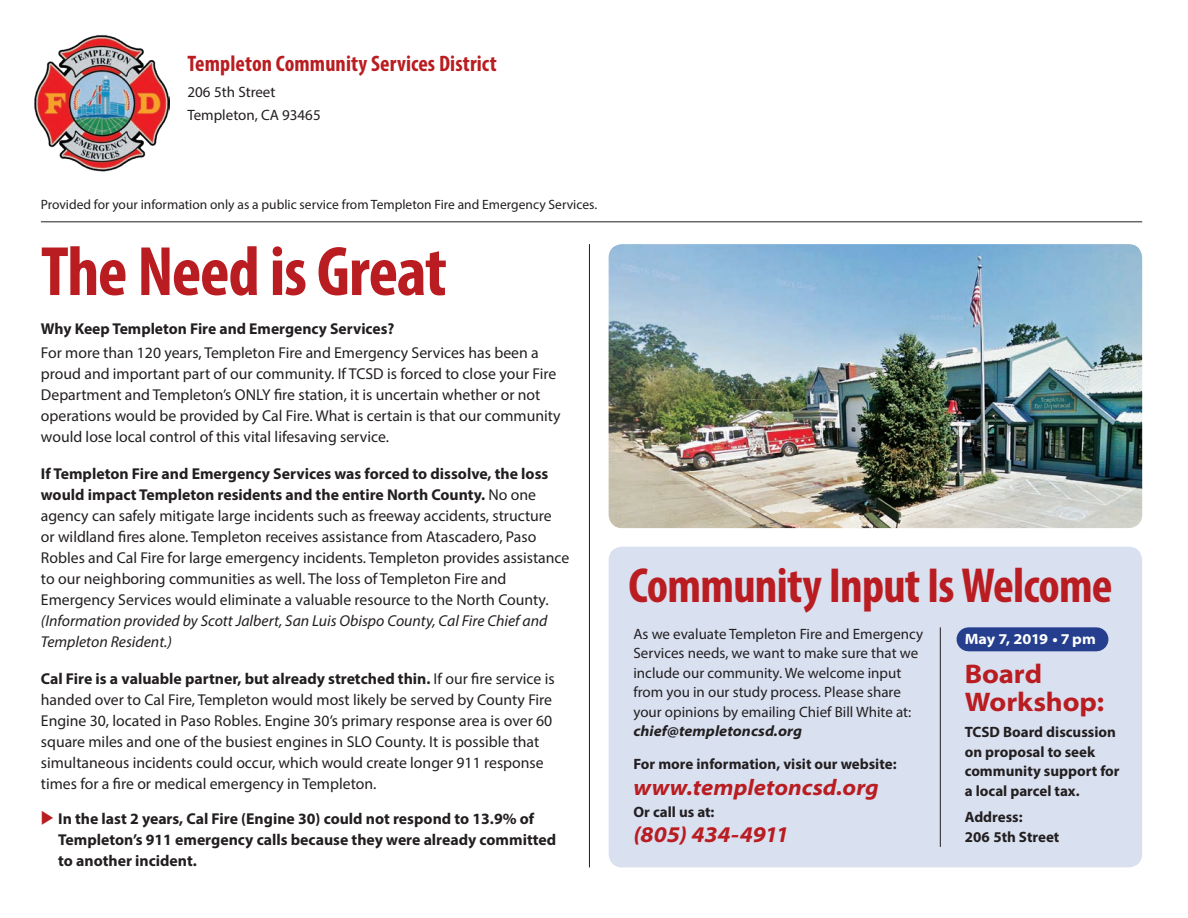
<style>
.page{position:relative;width:1188px;height:918px;background:#fff}
.page>*{position:absolute;margin:0;border:0;box-sizing:border-box;transform-origin:0 0}
.t1{font:700 condensed 70.5px "Myriad Pro";letter-spacing:-.02em;color:#b91d21}
.t2{font:700 condensed 49.5px "Myriad Pro";letter-spacing:-.015em;color:#b91d21}
.t3{font:700 semi-expanded 27px/28.5px "Myriad Pro";letter-spacing:-.005em;color:#b91d21}
.t4{font:700 condensed 22.5px "Myriad Pro";letter-spacing:.005em;color:#b91d21}
.t5{font:italic 700 semi-expanded 22.5px "Myriad Pro";color:#b91d21}
.t6{font:15.75px/21px "Myriad Pro";color:#231f20}
.t7{font:700 15.75px/21px "Myriad Pro";color:#231f20}
.t8{font:15px/19.5px "Myriad Pro";color:#231f20}
.t9{font:700 15px/19.5px "Myriad Pro";color:#231f20}
.t10{font:700 semi-expanded 15px "Myriad Pro";letter-spacing:-.005em;color:#fff}
.t11{font:13.5px "Myriad Pro";color:#231f20}
.s1{font-weight:700}
.s2{font-style:italic}
.s3{font-family:"European Pi Three";font-weight:400;font-size:18px;color:#b91d21}
.s4{font-weight:700;font-style:italic;font-stretch:semi-expanded}
</style>
<div class="page">
<div style="left:609px;top:547px;width:533px;height:320px;background:#d9e1f1;border-radius:14px"></div>
<hr style="left:1187px;top:198px;width:1px;height:719px;background:#7a99cb">
<hr style="left:1187px;top:476px;width:1px;height:442px;background:#253973">
<hr style="left:589px;top:244px;width:1px;height:623px;background:#231f20">
<hr style="left:41px;top:222px;width:1101px;height:1px;background:#231f20">
<img style="left:34px;top:35px;width:136px;height:137px">
<img style="left:609px;top:244px;width:533px;height:284px">
<div style="left:969px;top:627px;width:127px;height:24px;background:#253f8e"></div>
<hr style="left:940px;top:627px;width:1px;height:220px;background:#231f20">
<p class="t4" style="left:187px;top:50px;width:311px">Templeton Community Services District</p>
<p class="t8" style="left:187px;top:82px;width:90px">206 5th Street</p>
<p class="t8" style="left:187px;top:105px;width:135px">Templeton, CA 93465</p>
<p class="t11" style="left:41px;top:196px;width:558px">Provided for your information only as a public service from Templeton Fire and Emergency Services.</p>
<p class="t1" style="left:41px;top:227px;width:407px">The Need is Great</p>
<p class="t7" style="left:41px;top:318px;width:355px">Why Keep Templeton Fire and Emergency Services?</p>
<p class="t6" style="left:41px;top:342px;width:521px">For more than 120 years, Templeton Fire and Emergency Services has been a proud and important part of our community. If TCSD is forced to close your Fire Department and Templeton’s ONLY fire station, it is uncertain whether or not operations would be provided by Cal Fire. What is certain is that our community would lose local control of this vital lifesaving service.</p>
<p class="t6" style="left:41px;top:463px;width:530px"><span class="s1">If Templeton Fire and Emergency Services was forced to dissolve, the loss would impact Templeton residents and the entire North County.</span> No one agency can safely mitigate large incidents such as freeway accidents, structure or wildland fires alone. Templeton receives assistance from Atascadero, Paso Robles and Cal Fire for large emergency incidents. Templeton provides assistance to our neighboring communities as well. The loss of Templeton Fire and Emergency Services would eliminate a valuable resource to the North County. <span class="s2">(Information provided by Scott Jalbert, San Luis Obispo County, Cal Fire Chief and Templeton Resident.)</span></p>
<p class="t6" style="left:41px;top:668px;width:515px"><span class="s1">Cal Fire is a valuable partner, but already stretched thin.</span> If our fire service is handed over to Cal Fire, Templeton would most likely be served by County Fire Engine 30, located in Paso Robles. Engine 30’s primary response area is over 60 square miles and one of the busiest engines in SLO County. It is possible that simultaneous incidents could occur, which would create longer 911 response times for a fire or medical emergency in Templeton.</p>
<p class="t7" style="left:58px;top:808px;width:500px;text-indent:-17px"><span class="s3">E</span> In the last 2 years, Cal Fire (Engine 30) could not respond to 13.9% of<br>Templeton’s 911 emergency calls because they were already committed to another incident.</p>
<p class="t2" style="left:629px;top:554px;width:486px">Community Input Is Welcome</p>
<p class="t10" style="left:965px;top:629px;width:133px">May 7, 2019 • 7 pm</p>
<p class="t3" style="left:965px;top:658px;width:141px">Board<br>Workshop:</p>
<p class="t9" style="left:965px;top:722px;width:156px">TCSD Board discussion on proposal to seek community support for a local parcel tax.</p>
<p class="t9" style="left:965px;top:807px;width:96px">Address:<br>206 5th Street</p>
<p class="t8" style="left:633px;top:624px;width:291px">As we evaluate Templeton Fire and Emergency Services needs, we want to make sure that we include our community. We welcome input from you in our study process. Please share your opinions by emailing Chief Bill White at: <span class="s4">chief@templetoncsd.org</span></p>
<p class="t9" style="left:633px;top:754px;width:265px">For more information, visit our website:</p>
<p class="t5" style="left:633px;top:772px;width:247px">www.templetoncsd.org</p>
<p class="t9" style="left:633px;top:802px;width:83px">Or call us at:</p>
<p class="t5" style="left:633px;top:819px;width:157px">(805) 434-4911</p>
</div>
